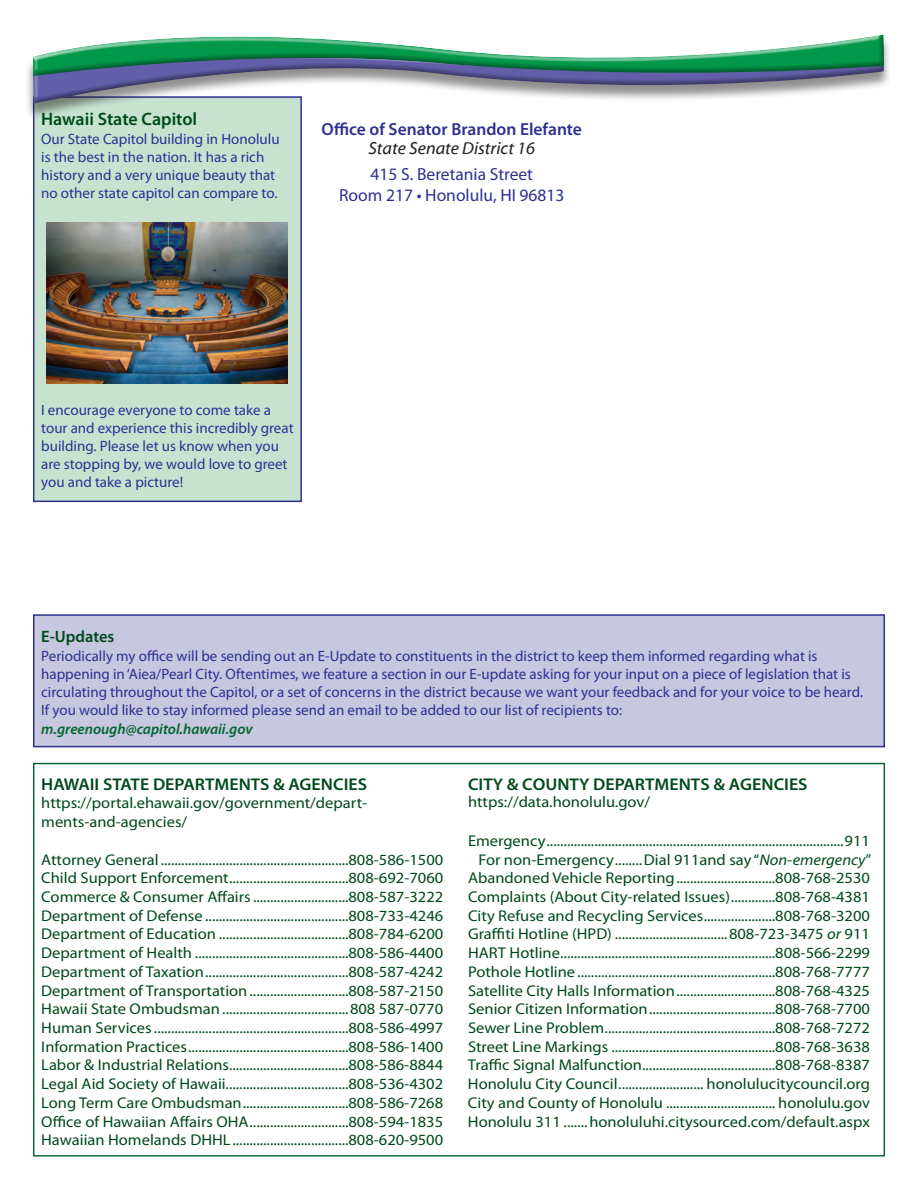
<style>
.page{position:relative;width:918px;height:1188px;background:#fff}
.page>*{position:absolute;margin:0;border:0;box-sizing:border-box;transform-origin:0 0}
.t1{font:600 18px "Myriad Pro";color:#004a1a}
.t2{font:17.55px/21px "Myriad Pro";color:#2e3092;text-align:center}
.t3{font:600 17.55px "Myriad Pro";color:#2e3092}
.t4{font:italic 17.55px "Myriad Web Pro";color:#231f20}
.t5{font:600 16.95px "Myriad Pro";color:#004a1a;scale:1.06 1}
.t6{font:600 16.5px "Myriad Pro";color:#004a1a}
.t7{font:15.6px/18.8px "Myriad Pro";color:#004a1a;scale:1.06 1}
.t8{font:15px/18px "Myriad Pro";color:#2e3092}
.t9{font:italic 600 15px "Myriad Pro";color:#00652e}
.s1{font-style:italic}
</style>
<div class="page">
<div style="left:34px;top:615px;width:850px;height:132px;background:#c7c7e0"></div>
<div style="left:33px;top:614px;width:852px;height:133px;border:2px solid #2e3092"></div>
<div style="left:34px;top:97px;width:267px;height:404px;background:#c7e3d0"></div>
<div style="left:33px;top:96px;width:269px;height:406px;border:2px solid #2e3092"></div>
<img style="left:47px;top:222px;width:241px;height:161px">
<div style="left:25px;top:36px;width:867px;height:85px;background:#231f20;opacity:.5"></div>
<svg style="left:31px;top:92px;width:854px;height:15px"></svg>
<svg style="left:31px;top:34px;width:854px;height:58px"></svg>
<p class="t1" style="left:41px;top:107px;width:158px">Hawaii State Capitol</p>
<p class="t8" style="left:41px;top:129px;width:240px">Our State Capitol building in Honolulu is the best in the nation. It has a rich history and a very unique beauty that no other state capitol can compare to.</p>
<p class="t3" style="left:322px;top:118px;width:262px">Office of Senator Brandon Elefante</p>
<p class="t4" style="left:369px;top:139px;width:168px">State Senate District 16</p>
<p class="t2" style="left:339px;top:163px;width:227px">415 S. Beretania Street<br>Room 217 • Honolulu, HI 96813</p>
<p class="t8" style="left:41px;top:400px;width:254px">I encourage everyone to come take a tour and experience this incredibly great building. Please let us know when you are stopping by, we would love to greet you and take a picture!</p>
<p class="t6" style="left:41px;top:626px;width:75px">E-Updates</p>
<p class="t8" style="left:41px;top:646px;width:823px">Periodically my office will be sending out an E-Update to constituents in the district to keep them informed regarding what is happening in ‘Aiea/Pearl City. Oftentimes, we feature a section in our E-update asking for your input on a piece of legislation that is circulating throughout the Capitol, or a set of concerns in the district because we want your feedback and for your voice to be heard.<br>If you would like to stay informed please send an email to be added to our list of recipients to:</p>
<p class="t9" style="left:41px;top:720px;width:213px">m.greenough@capitol.hawaii.gov</p>
<p class="t5" style="left:41px;top:773px;width:309px">HAWAII STATE DEPARTMENTS &amp; AGENCIES</p>
<p class="t7" style="left:41px;top:794px;width:309px">https://portal.ehawaii.gov/government/depart&shy;ments-and-agencies/</p>
<p class="t7" style="left:41px;top:850px;width:381px;text-align:justify">Attorney General .......................................................808-586-1500<br>Child Support Enforcement...................................808-692-7060<br>Commerce &amp; Consumer Affairs............................808-587-3222<br>Department of Defense ..........................................808-733-4246<br>Department of Education ......................................808-784-6200<br>Department of Health .............................................808-586-4400<br>Department of Taxation..........................................808-587-4242<br>Department of Transportation.............................808-587-2150<br>Hawaii State Ombudsman .....................................808 587-0770<br>Human Services.........................................................808-586-4997<br>Information Practices...............................................808-586-1400<br>Labor &amp; Industrial Relations...................................808-586-8844<br>Legal Aid Society of Hawaii....................................808-536-4302<br>Long Term Care Ombudsman...............................808-586-7268<br>Office of Hawaiian Affairs OHA.............................808-594-1835<br>Hawaiian Homelands DHHL..................................808-620-9500</p>
<p class="t5" style="left:468px;top:773px;width:322px">CITY &amp; COUNTY DEPARTMENTS &amp; AGENCIES</p>
<p class="t7" style="left:468px;top:792px;width:173px">https://data.honolulu.gov/</p>
<p class="t7" style="left:468px;top:831px;width:382px;text-align:right">Emergency.......................................................................................911<br>For non-Emergency........Dial 911and say “<span class="s1">Non-emergency</span>” Abandoned Vehicle Reporting.............................808-768-2530<br>Complaints (About City-related Issues).............808-768-4381<br>City Refuse and Recycling Services.....................808-768-3200<br>Graffiti Hotline (HPD) .................................808-723-3475 <span class="s1">or</span> 911<br>HART Hotline...............................................................808-566-2299<br>Pothole Hotline ..........................................................808-768-7777<br>Satellite City Halls Information.............................808-768-4325<br>Senior Citizen Information.....................................808-768-7700<br>Sewer Line Problem..................................................808-768-7272<br>Street Line Markings ................................................808-768-3638<br>Traffic Signal Malfunction.......................................808-768-8387<br>Honolulu City Council......................... honolulucitycouncil.org City and County of Honolulu ................................ honolulu.gov Honolulu 311 .......honoluluhi.citysourced.com/default.aspx</p>
</div>
